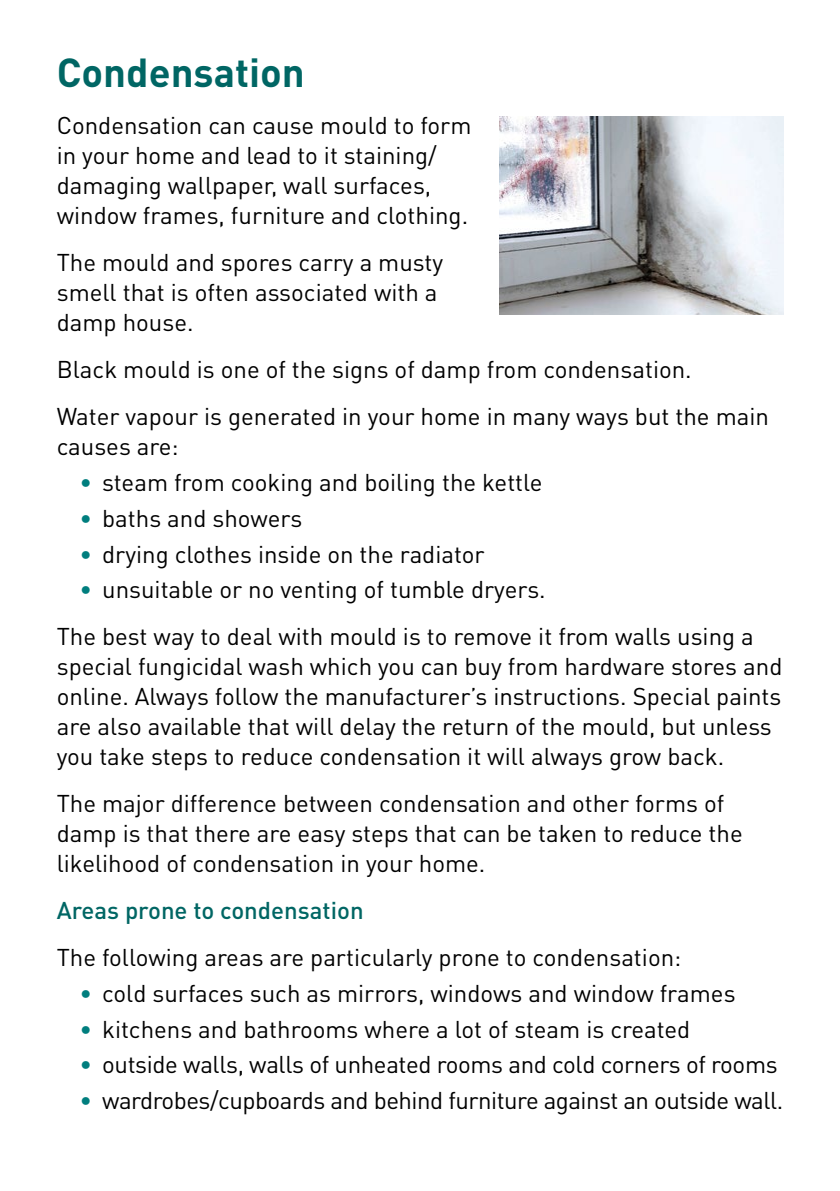
<style>
.page{position:relative;width:840px;height:1191px;background:#fff}
.page>*{position:absolute;margin:0;border:0;box-sizing:border-box;transform-origin:0 0}
.t1{font:700 40px "DINOT";color:#006664}
.t2{font:24px/30px "DINOT";color:#000}
.t3{font:24px "DINOT";letter-spacing:-.02em;color:#000}
.t4{font:500 24px "DINOT";color:#006664}
.s1{color:#007e7e}
</style>
<div class="page">
<img style="left:499px;top:116px;width:283px;height:199px">
<h1 class="t1" style="left:57px;top:46px;width:249px">Condensation</h1>
<p class="t2" style="left:57px;top:110px;width:416px">Condensation can cause mould to form in your home and lead to it staining/ damaging wallpaper, wall surfaces, window frames, furniture and clothing.</p>
<p class="t2" style="left:57px;top:247px;width:388px">The mould and spores carry a musty smell that is often associated with a damp house.</p>
<p class="t2" style="left:57px;top:345px;width:713px;line-height:47px">Black mould is one of the signs of damp from condensation.<br>Water vapour is generated in your home in many ways but the main</p>
<p class="t2" style="left:57px;top:431px;width:123px">causes are:</p>
<p class="t2" style="left:79px;top:466px;width:464px"><span class="s1">•</span> steam from cooking and boiling the kettle</p>
<p class="t2" style="left:79px;top:502px;width:224px"><span class="s1">•</span> baths and showers</p>
<p class="t2" style="left:79px;top:538px;width:406px"><span class="s1">•</span> drying clothes inside on the radiator</p>
<p class="t2" style="left:57px;top:565px;width:698px;line-height:47px;text-indent:23px"><span class="s1">•</span> unsuitable or no venting of tumble dryers.<br>The best way to deal with mould is to remove it from walls using a</p>
<p class="t2" style="left:57px;top:650px;width:726px">special fungicidal wash which you can buy from hardware stores and online. Always follow the manufacturer’s instructions. Special paints are also available that will delay the return of the mould, but unless you take steps to reduce condensation it will always grow back.</p>
<p class="t2" style="left:57px;top:787px;width:687px">The major difference between condensation and other forms of damp is that there are easy steps that can be taken to reduce the likelihood of condensation in your home.</p>
<p class="t4" style="left:57px;top:894px;width:308px">Areas prone to condensation</p>
<p class="t2" style="left:57px;top:941px;width:625px">The following areas are particularly prone to condensation:</p>
<p class="t2" style="left:79px;top:977px;width:657px"><span class="s1">•</span> cold surfaces such as mirrors, windows and window frames</p>
<p class="t2" style="left:79px;top:1013px;width:612px"><span class="s1">•</span> kitchens and bathrooms where a lot of steam is created</p>
<p class="t2" style="left:79px;top:1048px;width:699px"><span class="s1">•</span> outside walls, walls of unheated rooms and cold corners of rooms</p>
<p class="t3" style="left:79px;top:1084px;width:704px"><span class="s1">•</span> wardrobes/cupboards and behind furniture against an outside wall.</p>
</div>
